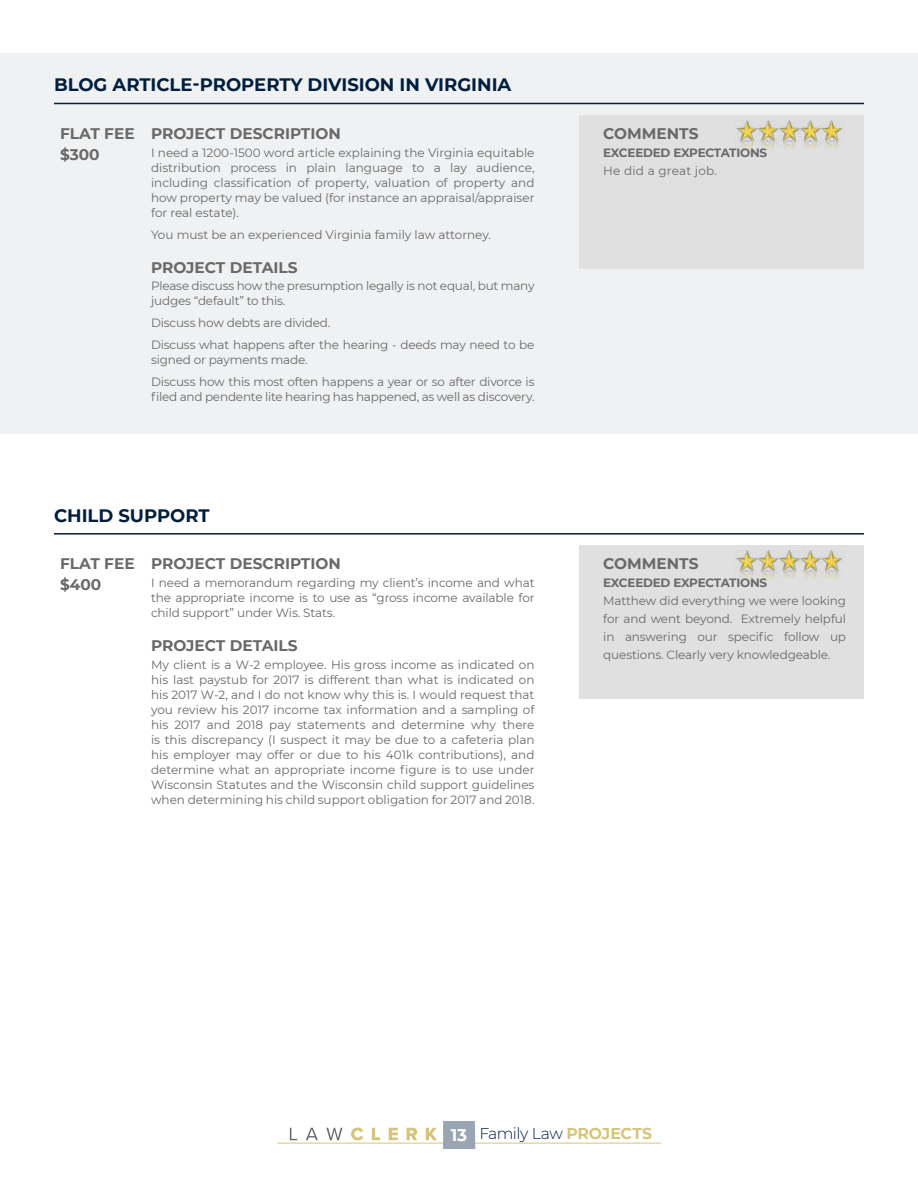
<style>
.page{position:relative;width:918px;height:1188px;background:#fff}
.page>*{position:absolute;margin:0;border:0;box-sizing:border-box;transform-origin:0 0}
.t1{font:700 18px "Montserrat";color:#001e3e}
.t2{font:300 15.75px "Montserrat";letter-spacing:-.04em;color:#001e3e}
.t3{font:700 15.3px "Montserrat";color:#696969}
.t4{font:12px/15px "Montserrat";letter-spacing:-.015em;color:#696969;text-align:justify}
.t5{font:700 12px "Montserrat";letter-spacing:-.02em;color:#696969}
.t6{font:12px "Montserrat";letter-spacing:.02em;color:#696969}
.s1{font-weight:700;font-size:16.95px;color:#fff}
.s2{font-weight:700;color:#d6c47a}
</style>
<div class="page">
<svg style="left:290px;top:1128px;width:7px;height:12px"></svg>
<svg style="left:306px;top:1128px;width:12px;height:12px"></svg>
<svg style="left:326px;top:1128px;width:16px;height:12px"></svg>
<svg style="left:351px;top:1128px;width:12px;height:12px"></svg>
<svg style="left:372px;top:1128px;width:8px;height:12px"></svg>
<svg style="left:389px;top:1128px;width:9px;height:12px"></svg>
<svg style="left:407px;top:1128px;width:10px;height:12px"></svg>
<svg style="left:426px;top:1128px;width:11px;height:12px"></svg>
<hr style="left:278px;top:1143px;width:383px;height:1px;background:#d6c47a">
<div style="left:443px;top:1121px;width:32px;height:28px;background:#99a5b2"></div>
<div style="left:0;top:53px;width:918px;height:381px;background:#f0f1f3"></div>
<div style="left:580px;top:545px;width:284px;height:154px;background:#e0e0e0"></div>
<hr style="left:54px;top:533px;width:810px;height:2px;background:#001e3e">
<img style="left:736px;top:551px;width:107px;height:28px">
<div style="left:580px;top:115px;width:284px;height:153px;background:#e0e0e0"></div>
<hr style="left:54px;top:103px;width:810px;height:1px;background:#001e3e">
<img style="left:736px;top:120px;width:107px;height:29px">
<h1 class="t1" style="left:54px;top:72px;width:459px">BLOG ARTICLE-PROPERTY DIVISION IN VIRGINIA</h1>
<p class="t3" style="left:60px;top:127px;width:282px">FLAT FEE PROJECT DESCRIPTION</p>
<p class="t3" style="left:603px;top:127px;width:97px">COMMENTS</p>
<p class="t3" style="left:60px;top:147px;width:41px">$300</p>
<p class="t4" style="left:151px;top:145px;width:385px">I need a 1200-1500 word article explaining the Virginia equitable distribution process in plain language to a lay audience, including classification of property, valuation of property and how property may be valued (for instance an appraisal/appraiser for real estate).</p>
<p class="t4" style="left:151px;top:227px;width:341px">You must be an experienced Virginia family law attorney.</p>
<p class="t5" style="left:603px;top:147px;width:165px">EXCEEDED EXPECTATIONS</p>
<p class="t6" style="left:603px;top:165px;width:115px">He did a great job.</p>
<p class="t3" style="left:151px;top:260px;width:148px">PROJECT DETAILS</p>
<p class="t4" style="left:151px;top:279px;width:385px">Please discuss how the presumption legally is not equal, but many judges “default” to this.</p>
<p class="t4" style="left:151px;top:313px;width:385px;line-height:21.8px">Discuss how debts are divided.<br>Discuss what happens after the hearing - deeds may need to be</p>
<p class="t4" style="left:151px;top:349px;width:385px;line-height:21.8px">signed or payments made.<br>Discuss how this most often happens a year or so after divorce is</p>
<p class="t4" style="left:151px;top:389px;width:385px">filed and pendente lite hearing has happened, as well as discovery.</p>
<h1 class="t1" style="left:54px;top:507px;width:157px">CHILD SUPPORT</h1>
<p class="t3" style="left:60px;top:557px;width:282px">FLAT FEE PROJECT DESCRIPTION</p>
<p class="t3" style="left:603px;top:557px;width:97px">COMMENTS</p>
<p class="t3" style="left:60px;top:578px;width:43px">$400</p>
<p class="t4" style="left:151px;top:576px;width:385px">I need a memorandum regarding my client’s income and what the appropriate income is to use as “gross income available for child support” under Wis. Stats.</p>
<p class="t5" style="left:603px;top:577px;width:165px">EXCEEDED EXPECTATIONS</p>
<p class="t4" style="left:603px;top:592px;width:244px;line-height:18px">Matthew did everything we were looking for and went beyond. Extremely helpful in answering our specific follow up questions. Clearly very knowledgeable.</p>
<p class="t3" style="left:151px;top:639px;width:148px">PROJECT DETAILS</p>
<p class="t4" style="left:151px;top:658px;width:385px">My client is a W-2 employee. His gross income as indicated on his last paystub for 2017 is different than what is indicated on his 2017 W-2, and I do not know why this is. I would request that you review his 2017 income tax information and a sampling of his 2017 and 2018 pay statements and determine why there is this discrepancy (I suspect it may be due to a cafeteria plan his employer may offer or due to his 401k contributions), and determine what an appropriate income figure is to use under Wisconsin Statutes and the Wisconsin child support guidelines when determining his child support obligation for 2017 and 2018.</p>
<h2 class="t2" style="left:451px;top:1127px;width:203px"><span class="s1">13</span> Family Law <span class="s2">PROJECTS</span></h2>
</div>
